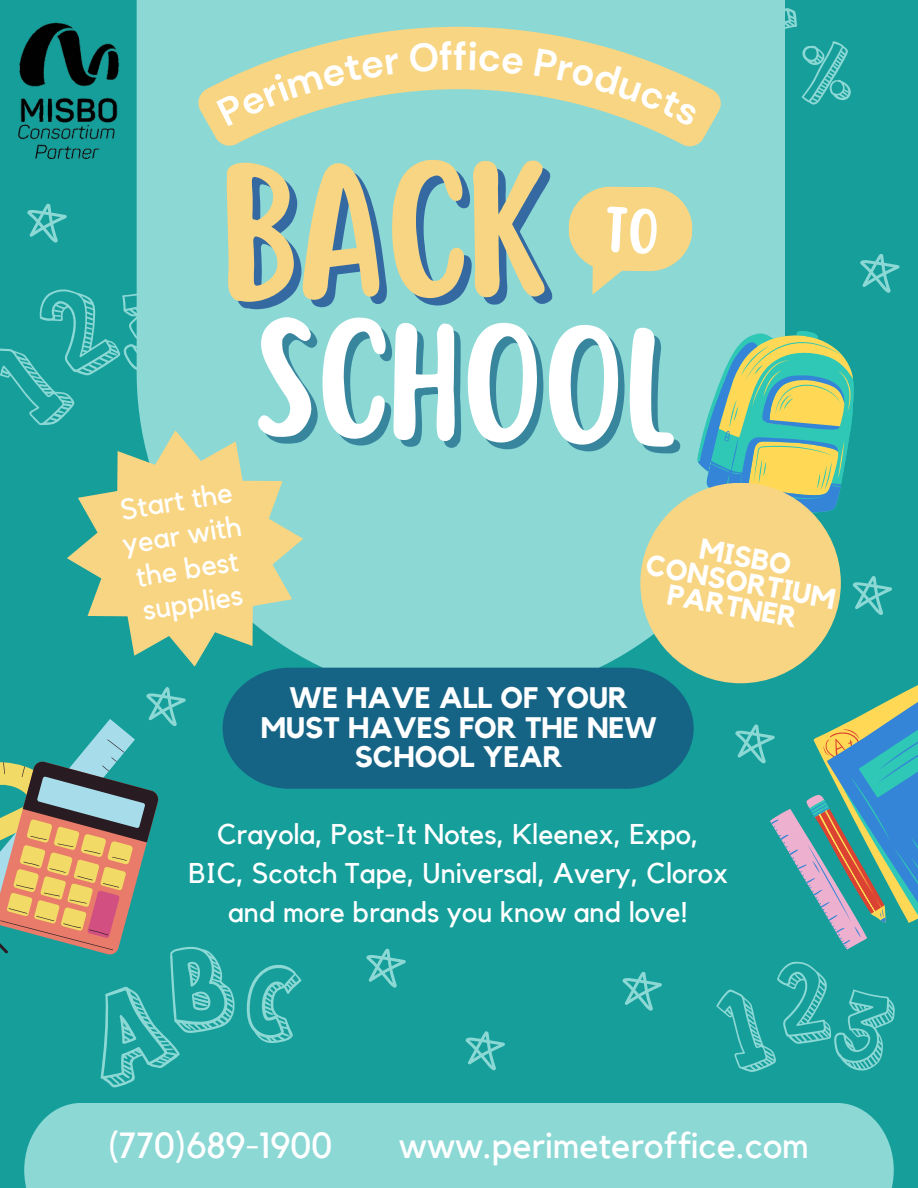
<style>
.page{position:relative;width:918px;height:1188px;background:#159e9a}
.page>*{position:absolute;margin:0;border:0;box-sizing:border-box;transform-origin:0 0}
.t1{font:170.25px "Scripter";color:rgb(17 58 139/.7)}
.t2{font:149.55px "Scripter";color:#fff}
.t3{font:700 39px "DM Sans";color:#fff}
.t4{font:36.3px "Kollektif";color:#fff}
.t5{font:700 29.55px/29.5px "Kollektif";color:#fff;text-align:center}
.t6{font:29.1px/34.3px "Kollektif";color:#fff;text-align:center}
.t7{font:700 28.8px/50.6px "Kollektif";color:#fff;text-align:center}
.t8{font:28.5px/39.3px "Kollektif";color:#fff;text-align:center}
</style>
<div class="page">
<svg style="left:0;top:276px;width:137px;height:150px"></svg>
<div style="left:137px;top:0;width:648px;height:681px;background:#8bd8d5"></div>
<svg style="left:690px;top:315px;width:164px;height:210px;background:#81c29d"></svg>
<div style="left:640px;top:483px;width:201px;height:200px;background:#f8d582;border-radius:50%"></div>
<svg style="left:67px;top:430px;width:236px;height:237px;fill:#f8d582"></svg>
<div style="left:223px;top:668px;width:471px;height:121px;background:#156486"></div>
<div style="left:24px;top:1103px;width:870px;height:85px;background:#8bd8d5"></div>
<svg style="left:247px;top:964px;width:55px;height:79px"></svg>
<svg style="left:860px;top:254px;width:40px;height:39px"></svg>
<svg style="left:27px;top:203px;width:40px;height:40px"></svg>
<svg style="left:716px;top:654px;width:202px;height:418px"></svg>
<svg style="left:852px;top:576px;width:40px;height:39px"></svg>
<svg style="left:0;top:682px;width:235px;height:406px"></svg>
<svg style="left:622px;top:972px;width:40px;height:39px"></svg>
<svg style="left:465px;top:1031px;width:40px;height:40px"></svg>
<svg style="left:366px;top:948px;width:40px;height:40px"></svg>
<svg style="left:198px;top:27px;width:523px;height:119px;background:#aed7ba"></svg>
<img style="left:18px;top:4px;width:122px;height:175px">
<svg style="left:216px;top:53px;width:184px;height:73px;background:#dbd598"></svg>
<svg style="left:409px;top:41px;width:43px;height:32px"></svg>
<div style="left:469px;top:42px;width:55px;height:32px;background:#f8d582"></div>
<svg style="left:534px;top:8px;width:317px;height:129px"></svg>
<svg style="left:568px;top:186px;width:125px;height:85px;background:#e6d58f"></svg>
<p class="t3" style="left:453px;top:31px;width:16px">f</p>
<h1 class="t1" style="left:227px;top:156px;width:331px;rotate:-1deg">Back</h1>
<h4 class="t2" style="left:256px;top:303px;width:423px;rotate:1deg">School</h4>
<p class="t6" style="left:115px;top:494px;width:122px;rotate:-9deg">Start the year with the best supplies</p>
<p class="t7" style="left:680px;top:521px;width:133px;rotate:10deg">MISBO<br>PARTNER</p>
<p class="t7" style="left:650px;top:541px;width:194px;rotate:10deg">CONSORTIUM</p>
<p class="t5" style="left:261px;top:684px;width:398px">WE HAVE ALL OF YOUR<br>MUST HAVES FOR THE NEW<br>SCHOOL YEAR</p>
<p class="t8" style="left:188px;top:815px;width:541px">Crayola, Post-It Notes, Kleenex, Expo,<br>BIC, Scotch Tape, Universal, Avery, Clorox and more brands you know and love!</p>
<p class="t4" style="left:109px;top:1129px;width:225px">(770)689-1900</p>
<p class="t4" style="left:399px;top:1129px;width:412px">www.perimeteroffice.com</p>
</div>
